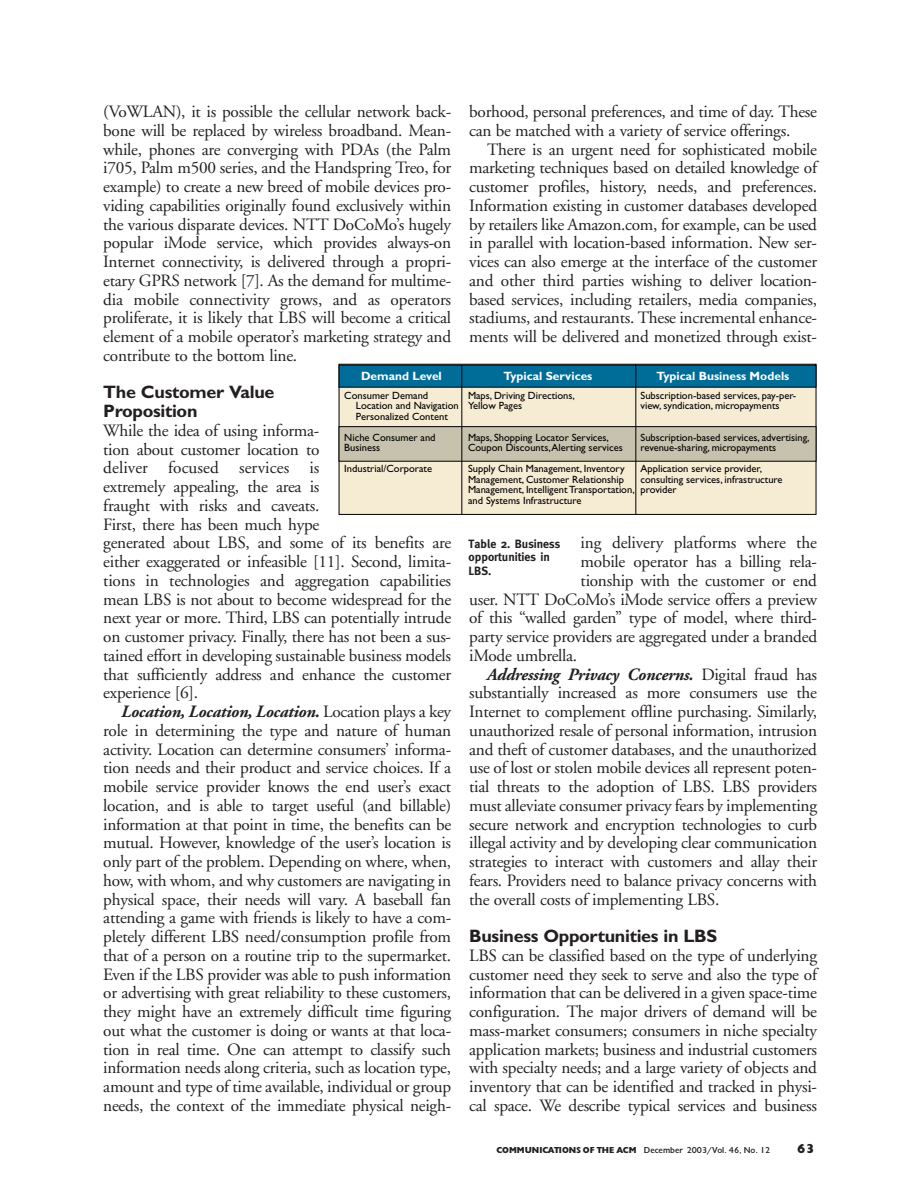
<style>
.page{position:relative;width:918px;height:1188px;background:#fff}
.page>*{position:absolute;margin:0;border:0;box-sizing:border-box;transform-origin:0 0}
.t1{font:700 18px/18.8px "Gill Sans";letter-spacing:-.015em;color:#231f20}
.t2{font:17.25px/18.8px "Adobe Garamond";letter-spacing:-.015em;color:#231f20;text-align:justify}
.t3{font:italic 700 17.25px "Adobe Garamond";letter-spacing:-.015em;color:#231f20}
.t4{font:900 13.5px "Gill";color:#231f20}
.t5{font:700 12px "Gill Sans";color:#fff}
.t6{font:700 12px/13.5px "Meta";color:#231f20}
.t7{font:10.5px/10.5px "Gill Sans";color:#000}
.t8{font:9px "Gill";color:#231f20}
.s1{font-weight:700;font-style:italic}
.s2{font-weight:400;font-style:normal}
.s3{font-weight:900}
</style>
<div class="page">
<div style="left:339px;top:364px;width:477px;height:151px;background:#f6ebd3;border:1px solid #000"></div>
<div style="left:339px;top:365px;width:477px;height:23px;background:#006d99;border:1px solid #000"></div>
<div style="left:339px;top:426px;width:477px;height:36px;background:#c6c2ad;border:1px solid #000"></div>
<hr style="left:461px;top:365px;width:1px;height:149px;background:#000">
<hr style="left:635px;top:364px;width:1px;height:150px;background:#000">
<p class="t2" style="left:103px;top:104px;width:349px">(VoWLAN), it is possible the cellular network back&shy;bone will be replaced by wireless broadband. Mean&shy;while, phones are converging with PDAs (the Palm i705, Palm m500 series, and the Handspring Treo, for example) to create a new breed of mobile devices pro&shy;viding capabilities originally found exclusively within the various disparate devices. NTT DoCoMo’s hugely popular iMode service, which provides always-on Internet connectivity, is delivered through a propri&shy;etary GPRS network [7]. As the demand for multime&shy;dia mobile connectivity grows, and as operators proliferate, it is likely that LBS will become a critical element of a mobile operator’s marketing strategy and contribute to the bottom line.</p>
<p class="t1" style="left:103px;top:385px;width:173px">The Customer Value<br>Proposition</p>
<p class="t2" style="left:103px;top:422px;width:349px;text-align:left">While the idea of using informa-<br>tion about customer location to<br>deliver focused services is<br>extremely appealing, the area is<br>fraught with risks and caveats.<br>First, there has been much hype<br>generated about LBS, and some of its benefits are either exaggerated or infeasible [11]. Second, limita&shy;tions in technologies and aggregation capabilities mean LBS is not about to become widespread for the next year or more. Third, LBS can potentially intrude on customer privacy. Finally, there has not been a sus&shy;tained effort in developing sustainable business models that sufficiently address and enhance the customer experience [6].</p>
<p class="t2" style="left:103px;top:704px;width:349px;text-indent:18px"><span class="s1">Location, Location, Location.</span> Location plays a key role in determining the type and nature of human activity. Location can determine consumers’ informa&shy;tion needs and their product and service choices. If a mobile service provider knows the end user’s exact location, and is able to target useful (and billable) information at that point in time, the benefits can be mutual. However, knowledge of the user’s location is only part of the problem. Depending on where, when, how, with whom, and why customers are navigating in physical space, their needs will vary. A baseball fan attending a game with friends is likely to have a com&shy;pletely different LBS need/consumption profile from that of a person on a routine trip to the supermarket.<br>Even if the LBS provider was able to push information or advertising with great reliability to these customers, they might have an extremely difficult time figuring out what the customer is doing or wants at that loca&shy;tion in real time. One can attempt to classify such information needs along criteria, such as location type, amount and type of time available, individual or group needs, the context of the immediate physical neigh-</p>
<p class="t5" style="left:361px;top:372px;width:82px">Demand Level</p>
<p class="t7" style="left:356px;top:391px;width:104px;text-indent:-12px">Consumer Demand<br>Location and Navigation<br>Personalized Content</p>
<p class="t7" style="left:344px;top:433px;width:93px">Niche Consumer and<br>Business</p>
<p class="t7" style="left:344px;top:465px;width:89px">Industrial/Corporate</p>
<p class="t2" style="left:469px;top:104px;width:349px">borhood, personal preferences, and time of day. These can be matched with a variety of service offerings.</p>
<p class="t2" style="left:469px;top:141px;width:349px;text-indent:18px">There is an urgent need for sophisticated mobile marketing techniques based on detailed knowledge of customer profiles, history, needs, and preferences.<br>Information existing in customer databases developed by retailers like Amazon.com, for example, can be used in parallel with location-based information. New ser&shy;vices can also emerge at the interface of the customer and other third parties wishing to deliver location&shy;based services, including retailers, media companies, stadiums, and restaurants. These incremental enhance&shy;ments will be delivered and monetized through exist-</p>
<p class="t5" style="left:504px;top:372px;width:90px">Typical Services</p>
<p class="t7" style="left:468px;top:391px;width:108px">Maps, Driving Directions,<br>Yellow Pages</p>
<p class="t7" style="left:468px;top:433px;width:156px">Maps, Shopping Locator Services,<br>Coupon Discounts, Alerting services</p>
<p class="t7" style="left:468px;top:465px;width:168px">Supply Chain Management, Inventory Management, Customer Relationship Management, Intelligent Transportation, and Systems Infrastructure</p>
<p class="t5" style="left:657px;top:372px;width:134px">Typical Business Models</p>
<p class="t7" style="left:641px;top:391px;width:157px">Subscription-based services, pay-per&shy;view, syndication, micropayments</p>
<p class="t7" style="left:641px;top:433px;width:171px">Subscription-based services, advertising, revenue-sharing, micropayments</p>
<p class="t7" style="left:641px;top:465px;width:144px">Application service provider, consulting services, infrastructure provider</p>
<p class="t2" style="left:581px;top:535px;width:238px">ing delivery platforms where the</p>
<p class="t2" style="left:581px;top:554px;width:238px">mobile operator has a billing rela-</p>
<p class="t2" style="left:581px;top:573px;width:238px">tionship with the customer or end</p>
<p class="t2" style="left:469px;top:591px;width:349px">user. NTT DoCoMo’s iMode service offers a preview</p>
<p class="t2" style="left:469px;top:610px;width:349px">of this “walled garden” type of model, where third-</p>
<p class="t2" style="left:469px;top:629px;width:349px">party service providers are aggregated under a branded</p>
<p class="t2" style="left:469px;top:648px;width:110px">iMode umbrella.</p>
<p class="t3" style="left:487px;top:667px;width:331px">Addressing Privacy Concerns. <span class="s2">Digital fraud has</span></p>
<p class="t2" style="left:469px;top:685px;width:349px">substantially increased as more consumers use the</p>
<p class="t2" style="left:469px;top:704px;width:349px">Internet to complement offline purchasing. Similarly,</p>
<p class="t2" style="left:469px;top:723px;width:349px">unauthorized resale of personal information, intrusion</p>
<p class="t2" style="left:469px;top:741px;width:349px">and theft of customer databases, and the unauthorized</p>
<p class="t2" style="left:469px;top:760px;width:349px">use of lost or stolen mobile devices all represent poten-</p>
<p class="t2" style="left:469px;top:779px;width:349px">tial threats to the adoption of LBS. LBS providers</p>
<p class="t2" style="left:469px;top:798px;width:349px">must alleviate consumer privacy fears by implementing</p>
<p class="t2" style="left:469px;top:816px;width:349px">secure network and encryption technologies to curb</p>
<p class="t2" style="left:469px;top:835px;width:349px">illegal activity and by developing clear communication</p>
<p class="t2" style="left:469px;top:854px;width:349px">strategies to interact with customers and allay their</p>
<p class="t2" style="left:469px;top:873px;width:349px">fears. Providers need to balance privacy concerns with</p>
<p class="t2" style="left:469px;top:891px;width:252px">the overall costs of implementing LBS.</p>
<p class="t1" style="left:469px;top:929px;width:250px">Business Opportunities in LBS</p>
<p class="t2" style="left:469px;top:947px;width:349px">LBS can be classified based on the type of underlying customer need they seek to serve and also the type of information that can be delivered in a given space-time configuration. The major drivers of demand will be mass-market consumers; consumers in niche specialty application markets; business and industrial customers with specialty needs; and a large variety of objects and inventory that can be identified and tracked in physi&shy;cal space. We describe typical services and business</p>
<p class="t8" style="left:496px;top:1147px;width:276px"><span class="s3">COMMUNICATIONS OF THE ACM</span> December 2003/Vol. 46, No. 12</p>
<p class="t4" style="left:797px;top:1144px;width:19px">63</p>
<p class="t6" style="left:469px;top:538px;width:93px">Table 2. Business opportunities in<br>LBS.</p>
</div>
